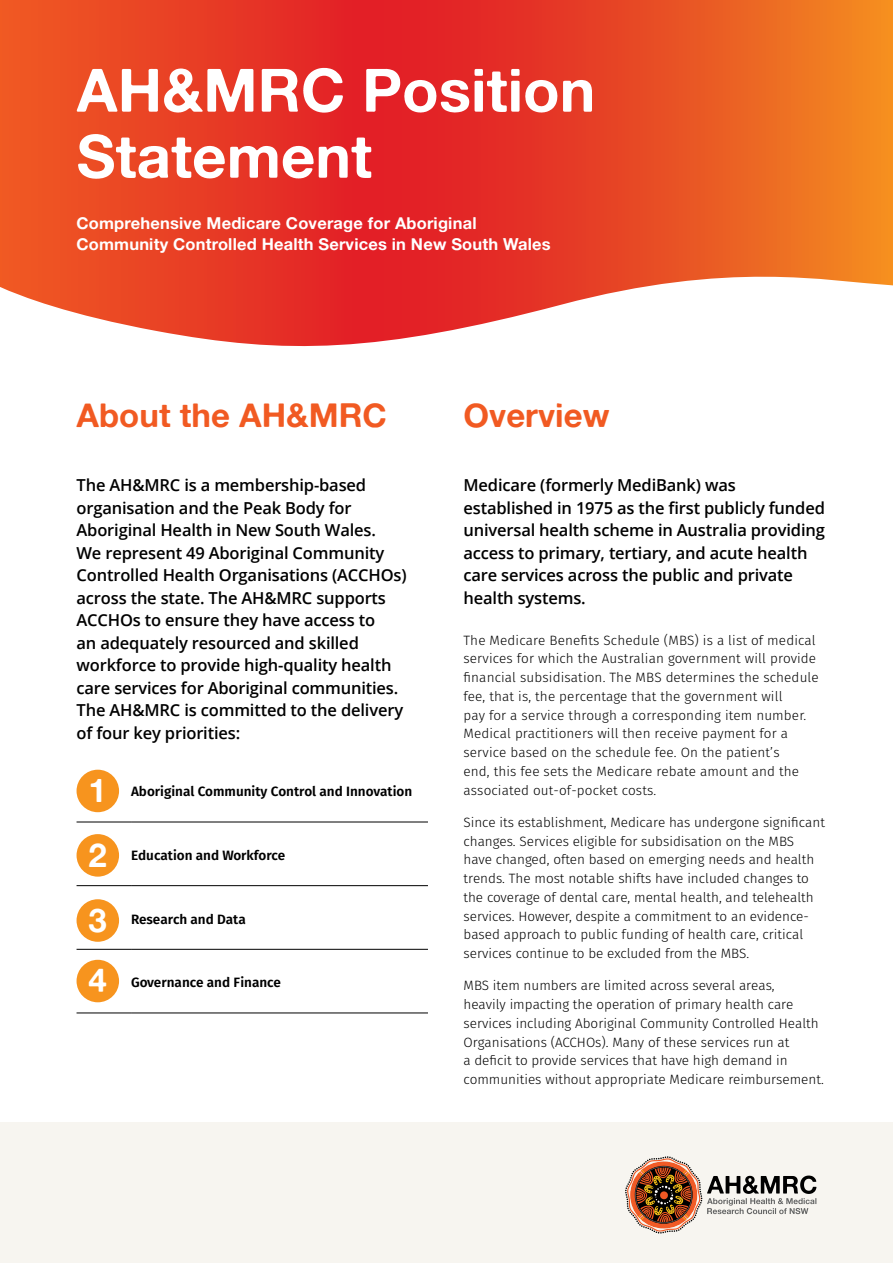
<style>
.page{position:relative;width:893px;height:1263px;background:#fff}
.page>*{position:absolute;margin:0;border:0;box-sizing:border-box;transform-origin:0 0}
.t1{font:60px/66px "Alte Haas Grotesk Bold";color:#fff}
.Heading_1{font:33px "Alte Haas Grotesk Bold";color:#f15a22}
.Heading_1-2{font:33px "Alte Haas Grotesk Bold";color:#fff}
.Standfirst{font:600 16.5px/22.5px "Open Sans";letter-spacing:-.01em;color:#000}
.Heading_2{font:16.5px/21px "Alte Haas Grotesk Bold";letter-spacing:.01em;color:#fff}
.Body_copy{font:300 13.5px/18.8px "Fira Sans";color:#000}
.Body_copy-2{font:600 13.5px "Fira Sans";color:#000}
</style>
<div class="page">
<svg style="left:0;top:0;width:893px;height:347px;background:#ea573a"></svg>
<div style="left:0;top:1123px;width:893px;height:140px;background:#f7f5f0"></div>
<svg style="left:625px;top:1156px;width:191px;height:77px"></svg>
<hr style="left:77px;top:822px;width:54px;height:1px;background:#000">
<hr style="left:131px;top:822px;width:297px;height:1px;background:#000">
<hr style="left:77px;top:885px;width:54px;height:1px;background:#000">
<hr style="left:131px;top:885px;width:297px;height:1px;background:#000">
<hr style="left:77px;top:949px;width:54px;height:1px;background:#000">
<hr style="left:131px;top:949px;width:297px;height:1px;background:#000">
<hr style="left:77px;top:1013px;width:54px;height:1px;background:#000">
<hr style="left:131px;top:1013px;width:297px;height:1px;background:#000">
<div style="left:77px;top:770px;width:42px;height:42px;background:#f7941e;border-radius:50%"></div>
<div style="left:77px;top:834px;width:42px;height:43px;background:#f7941e;border-radius:50%"></div>
<div style="left:77px;top:899px;width:42px;height:43px;background:#f7941e;border-radius:50%"></div>
<div style="left:77px;top:960px;width:42px;height:42px;background:#f7941e;border-radius:50%"></div>
<p class="t1" style="left:77px;top:56px;width:520px">AH&amp;MRC Position<br>Statement</p>
<p class="Heading_2" style="left:77px;top:212px;width:476px">Comprehensive Medicare Coverage for Aboriginal<br>Community Controlled Health Services in New South Wales</p>
<p class="Heading_1" style="left:77px;top:395px;width:312px">About the AH&amp;MRC</p>
<p class="Heading_1" style="left:463px;top:395px;width:148px">Overview</p>
<p class="Standfirst" style="left:77px;top:473px;width:332px">The AH&amp;MRC is a membership-based organisation and the Peak Body for Aboriginal Health in New South Wales.<br>We represent 49 Aboriginal Community Controlled Health Organisations (ACCHOs) across the state. The AH&amp;MRC supports ACCHOs to ensure they have access to<br>an adequately resourced and skilled workforce to provide high-quality health care services for Aboriginal communities.<br>The AH&amp;MRC is committed to the delivery of four key priorities:</p>
<p class="Heading_1-2" style="left:89px;top:770px;width:20px">1</p>
<p class="Heading_1-2" style="left:89px;top:834px;width:20px">2</p>
<p class="Heading_1-2" style="left:89px;top:899px;width:20px">3</p>
<p class="Heading_1-2" style="left:89px;top:960px;width:20px">4</p>
<p class="Body_copy-2" style="left:131px;top:782px;width:283px">Aboriginal Community Control and Innovation</p>
<p class="Body_copy-2" style="left:131px;top:846px;width:156px">Education and Workforce</p>
<p class="Body_copy-2" style="left:131px;top:910px;width:116px">Research and Data</p>
<p class="Body_copy-2" style="left:131px;top:973px;width:152px">Governance and Finance</p>
<p class="Standfirst" style="left:463px;top:473px;width:363px">Medicare (formerly MediBank) was established in 1975 as the first publicly funded universal health scheme in Australia providing access to primary, tertiary, and acute health care services across the public and private health systems.</p>
<p class="Body_copy" style="left:463px;top:630px;width:357px">The Medicare Benefits Schedule (MBS) is a list of medical services for which the Australian government will provide financial subsidisation. The MBS determines the schedule fee, that is, the percentage that the government will<br>pay for a service through a corresponding item number.<br>Medical practitioners will then receive payment for a service based on the schedule fee. On the patient’s<br>end, this fee sets the Medicare rebate amount and the associated out-of-pocket costs.</p>
<p class="Body_copy" style="left:463px;top:813px;width:363px">Since its establishment, Medicare has undergone significant changes. Services eligible for subsidisation on the MBS have changed, often based on emerging needs and health trends. The most notable shifts have included changes to the coverage of dental care, mental health, and telehealth services. However, despite a commitment to an evidence&shy;based approach to public funding of health care, critical services continue to be excluded from the MBS.</p>
<p class="Body_copy" style="left:463px;top:976px;width:362px">MBS item numbers are limited across several areas,<br>heavily impacting the operation of primary health care services including Aboriginal Community Controlled Health Organisations (ACCHOs). Many of these services run at<br>a deficit to provide services that have high demand in communities without appropriate Medicare reimbursement.</p>
</div>
